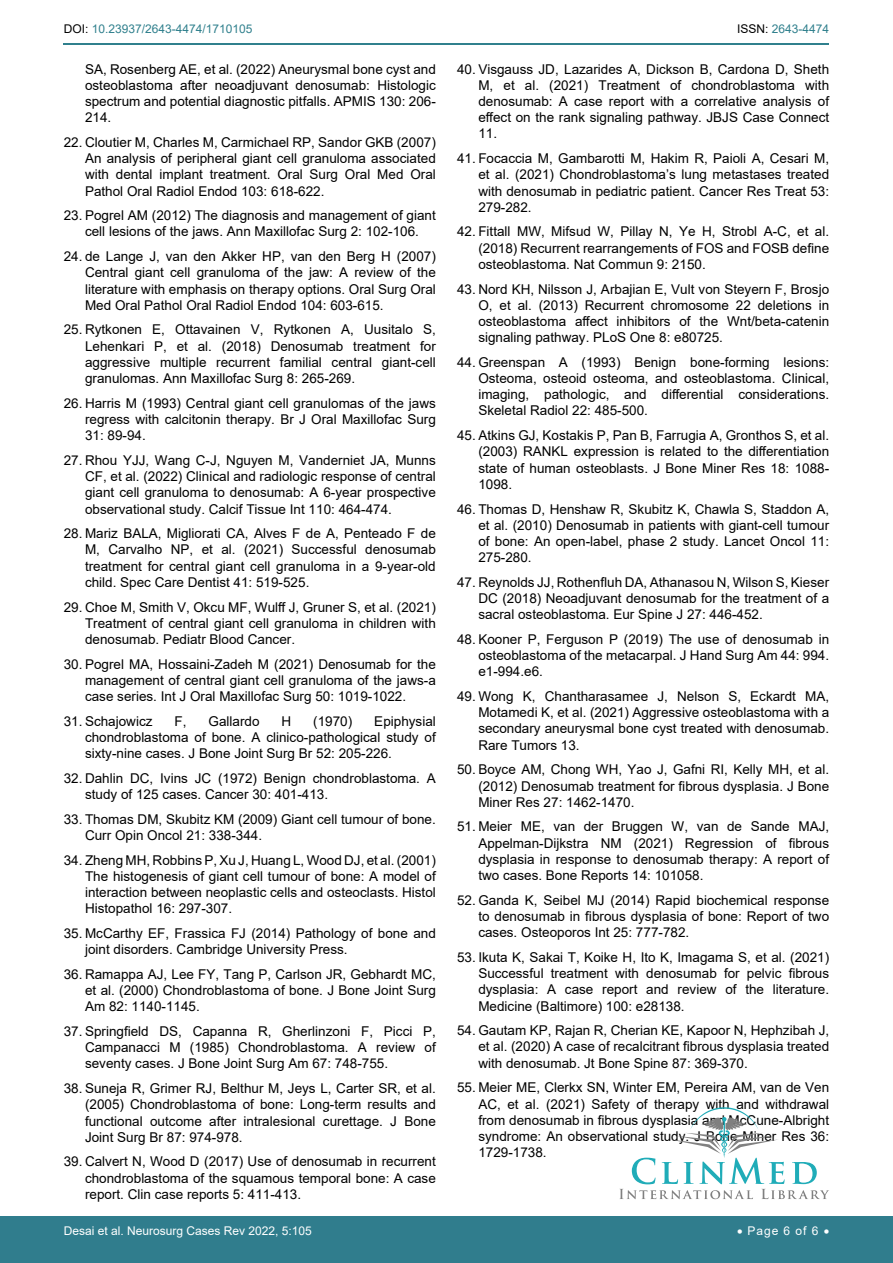
<style>
.page{position:relative;width:893px;height:1263px;background:#fff}
.page>*{position:absolute;margin:0;border:0;box-sizing:border-box;transform-origin:0 0}
.t1{font:13.5px/16.2px "Arial";color:#000;text-align:justify}
.t2{font:12px "Arial";color:#fff}
.t3{font:12px "Arial";color:#30808d}
.s1{color:#000}
</style>
<div class="page">
<hr style="left:64px;top:43px;width:765px;height:2px;background:#30808d">
<div style="left:0;top:1217px;width:893px;height:46px;background:#307d8d"></div>
<svg style="left:619px;top:1107px;width:210px;height:92px"></svg>
<p class="t3" style="left:64px;top:20px;width:190px"><span class="s1">DOI:</span> 10.23937/2643-4474/1710105</p>
<p class="t3" style="left:737px;top:20px;width:94px"><span class="s1">ISSN:</span> 2643-4474</p>
<p class="t1" style="left:85px;top:61px;width:352px">SA, Rosenberg AE, et al. (2022) Aneurysmal bone cyst and osteoblastoma after neoadjuvant denosumab: Histologic spectrum and potential diagnostic pitfalls. APMIS 130: 206- 214.</p>
<p class="t1" style="left:85px;top:134px;width:352px;text-indent:-21px">22. Cloutier M, Charles M, Carmichael RP, Sandor GKB (2007)<br>An analysis of peripheral giant cell granuloma associated with dental implant treatment. Oral Surg Oral Med Oral Pathol Oral Radiol Endod 103: 618-622.</p>
<p class="t1" style="left:64px;top:207px;width:374px;text-align:center">23. Pogrel AM (2012) The diagnosis and management of giant cell lesions of the jaws. Ann Maxillofac Surg 2: 102-106.</p>
<p class="t1" style="left:85px;top:248px;width:352px;text-indent:-21px">24. de Lange J, van den Akker HP, van den Berg H (2007)<br>Central giant cell granuloma of the jaw: A review of the literature with emphasis on therapy options. Oral Surg Oral Med Oral Pathol Oral Radiol Endod 104: 603-615.</p>
<p class="t1" style="left:85px;top:322px;width:352px;text-indent:-21px">25. Rytkonen E, Ottavainen V, Rytkonen A, Uusitalo S, Lehenkari P, et al. (2018) Denosumab treatment for aggressive multiple recurrent familial central giant-cell granulomas. Ann Maxillofac Surg 8: 265-269.</p>
<p class="t1" style="left:85px;top:395px;width:352px;text-indent:-21px">26. Harris M (1993) Central giant cell granulomas of the jaws regress with calcitonin therapy. Br J Oral Maxillofac Surg 31: 89-94.</p>
<p class="t1" style="left:85px;top:452px;width:352px;text-indent:-21px">27. Rhou YJJ, Wang C-J, Nguyen M, Vanderniet JA, Munns CF, et al. (2022) Clinical and radiologic response of central giant cell granuloma to denosumab: A 6-year prospective observational study. Calcif Tissue Int 110: 464-474.</p>
<p class="t1" style="left:85px;top:525px;width:352px;text-indent:-21px">28. Mariz BALA, Migliorati CA, Alves F de A, Penteado F de M, Carvalho NP, et al. (2021) Successful denosumab treatment for central giant cell granuloma in a 9-year-old child. Spec Care Dentist 41: 519-525.</p>
<p class="t1" style="left:85px;top:599px;width:352px;text-indent:-21px">29. Choe M, Smith V, Okcu MF, Wulff J, Gruner S, et al. (2021)<br>Treatment of central giant cell granuloma in children with denosumab. Pediatr Blood Cancer.</p>
<p class="t1" style="left:85px;top:656px;width:352px;text-indent:-21px">30. Pogrel MA, Hossaini-Zadeh M (2021) Denosumab for the management of central giant cell granuloma of the jaws-a case series. Int J Oral Maxillofac Surg 50: 1019-1022.</p>
<p class="t1" style="left:64px;top:713px;width:90px">31. Schajowicz</p>
<p class="t1" style="left:175px;top:713px;width:14px">F,</p>
<p class="t1" style="left:209px;top:713px;width:53px">Gallardo</p>
<p class="t1" style="left:282px;top:713px;width:11px">H</p>
<p class="t1" style="left:313px;top:713px;width:41px">(1970)</p>
<p class="t1" style="left:85px;top:713px;width:352px;text-indent:289px">Epiphysial chondroblastoma of bone. A clinico-pathological study of sixty-nine cases. J Bone Joint Surg Br 52: 205-226.</p>
<p class="t1" style="left:85px;top:770px;width:352px;text-indent:-21px">32. Dahlin DC, Ivins JC (1972) Benign chondroblastoma. A study of 125 cases. Cancer 30: 401-413.</p>
<p class="t1" style="left:85px;top:811px;width:352px;text-indent:-21px">33. Thomas DM, Skubitz KM (2009) Giant cell tumour of bone.<br>Curr Opin Oncol 21: 338-344.</p>
<p class="t1" style="left:85px;top:852px;width:352px;text-indent:-21px">34. Zheng MH, Robbins P, Xu J, Huang L, Wood DJ, et al. (2001)<br>The histogenesis of giant cell tumour of bone: A model of interaction between neoplastic cells and osteoclasts. Histol Histopathol 16: 297-307.</p>
<p class="t1" style="left:85px;top:925px;width:352px;text-indent:-21px">35. McCarthy EF, Frassica FJ (2014) Pathology of bone and joint disorders. Cambridge University Press.</p>
<p class="t1" style="left:85px;top:966px;width:352px;text-indent:-21px">36. Ramappa AJ, Lee FY, Tang P, Carlson JR, Gebhardt MC, et al. (2000) Chondroblastoma of bone. J Bone Joint Surg Am 82: 1140-1145.</p>
<p class="t1" style="left:85px;top:1023px;width:352px;text-indent:-21px">37. Springfield DS, Capanna R, Gherlinzoni F, Picci P, Campanacci M (1985) Chondroblastoma. A review of seventy cases. J Bone Joint Surg Am 67: 748-755.</p>
<p class="t1" style="left:85px;top:1080px;width:352px;text-indent:-21px">38. Suneja R, Grimer RJ, Belthur M, Jeys L, Carter SR, et al. (2005) Chondroblastoma of bone: Long-term results and functional outcome after intralesional curettage. J Bone Joint Surg Br 87: 974-978.</p>
<p class="t1" style="left:85px;top:1153px;width:352px;text-indent:-21px">39. Calvert N, Wood D (2017) Use of denosumab in recurrent chondroblastoma of the squamous temporal bone: A case report. Clin case reports 5: 411-413.</p>
<p class="t1" style="left:478px;top:61px;width:352px;text-indent:-21px">40. Visgauss JD, Lazarides A, Dickson B, Cardona D, Sheth M, et al. (2021) Treatment of chondroblastoma with denosumab: A case report with a correlative analysis of effect on the rank signaling pathway. JBJS Case Connect 11.</p>
<p class="t1" style="left:478px;top:150px;width:352px;text-indent:-21px">41. Focaccia M, Gambarotti M, Hakim R, Paioli A, Cesari M, et al. (2021) Chondroblastoma’s lung metastases treated with denosumab in pediatric patient. Cancer Res Treat 53:<br>279-282.</p>
<p class="t1" style="left:478px;top:223px;width:352px;text-indent:-21px">42. Fittall MW, Mifsud W, Pillay N, Ye H, Strobl A-C, et al. (2018) Recurrent rearrangements of FOS and FOSB define osteoblastoma. Nat Commun 9: 2150.</p>
<p class="t1" style="left:478px;top:281px;width:352px;text-indent:-21px">43. Nord KH, Nilsson J, Arbajian E, Vult von Steyern F, Brosjo O, et al. (2013) Recurrent chromosome 22 deletions in osteoblastoma affect inhibitors of the Wnt/beta-catenin signaling pathway. PLoS One 8: e80725.</p>
<p class="t1" style="left:478px;top:354px;width:352px;text-indent:-21px">44. Greenspan A (1993) Benign bone-forming lesions:<br>Osteoma, osteoid osteoma, and osteoblastoma. Clinical, imaging, pathologic, and differential considerations.<br>Skeletal Radiol 22: 485-500.</p>
<p class="t1" style="left:478px;top:427px;width:352px;text-indent:-21px">45. Atkins GJ, Kostakis P, Pan B, Farrugia A, Gronthos S, et al. (2003) RANKL expression is related to the differentiation state of human osteoblasts. J Bone Miner Res 18: 1088- 1098.</p>
<p class="t1" style="left:478px;top:501px;width:352px;text-indent:-21px">46. Thomas D, Henshaw R, Skubitz K, Chawla S, Staddon A, et al. (2010) Denosumab in patients with giant-cell tumour of bone: An open-label, phase 2 study. Lancet Oncol 11:<br>275-280.</p>
<p class="t1" style="left:478px;top:574px;width:352px;text-indent:-21px">47. Reynolds JJ, Rothenfluh DA, Athanasou N, Wilson S, Kieser DC (2018) Neoadjuvant denosumab for the treatment of a sacral osteoblastoma. Eur Spine J 27: 446-452.</p>
<p class="t1" style="left:478px;top:631px;width:352px;text-indent:-21px">48. Kooner P, Ferguson P (2019) The use of denosumab in osteoblastoma of the metacarpal. J Hand Surg Am 44: 994. e1-994.e6.</p>
<p class="t1" style="left:478px;top:688px;width:352px;text-indent:-21px">49. Wong K, Chantharasamee J, Nelson S, Eckardt MA, Motamedi K, et al. (2021) Aggressive osteoblastoma with a secondary aneurysmal bone cyst treated with denosumab.<br>Rare Tumors 13.</p>
<p class="t1" style="left:478px;top:761px;width:352px;text-indent:-21px">50. Boyce AM, Chong WH, Yao J, Gafni RI, Kelly MH, et al. (2012) Denosumab treatment for fibrous dysplasia. J Bone Miner Res 27: 1462-1470.</p>
<p class="t1" style="left:478px;top:818px;width:352px;text-indent:-21px">51. Meier ME, van der Bruggen W, van de Sande MAJ, Appelman-Dijkstra NM (2021) Regression of fibrous dysplasia in response to denosumab therapy: A report of two cases. Bone Reports 14: 101058.</p>
<p class="t1" style="left:478px;top:892px;width:352px;text-indent:-21px">52. Ganda K, Seibel MJ (2014) Rapid biochemical response to denosumab in fibrous dysplasia of bone: Report of two cases. Osteoporos Int 25: 777-782.</p>
<p class="t1" style="left:478px;top:949px;width:352px;text-indent:-21px">53. Ikuta K, Sakai T, Koike H, Ito K, Imagama S, et al. (2021)<br>Successful treatment with denosumab for pelvic fibrous dysplasia: A case report and review of the literature.<br>Medicine (Baltimore) 100: e28138.</p>
<p class="t1" style="left:478px;top:1022px;width:352px;text-indent:-21px">54. Gautam KP, Rajan R, Cherian KE, Kapoor N, Hephzibah J, et al. (2020) A case of recalcitrant fibrous dysplasia treated with denosumab. Jt Bone Spine 87: 369-370.</p>
<p class="t1" style="left:478px;top:1079px;width:352px;text-indent:-21px">55. Meier ME, Clerkx SN, Winter EM, Pereira AM, van de Ven AC, et al. (2021) Safety of therapy with and withdrawal from denosumab in fibrous dysplasia and McCune-Albright syndrome: An observational study. J Bone Miner Res 36:<br>1729-1738.</p>
<p class="t2" style="left:64px;top:1223px;width:250px">Desai et al. Neurosurg Cases Rev 2022, 5:105</p>
<p class="t2" style="left:737px;top:1223px;width:94px">• Page 6 of 6 •</p>
</div>
